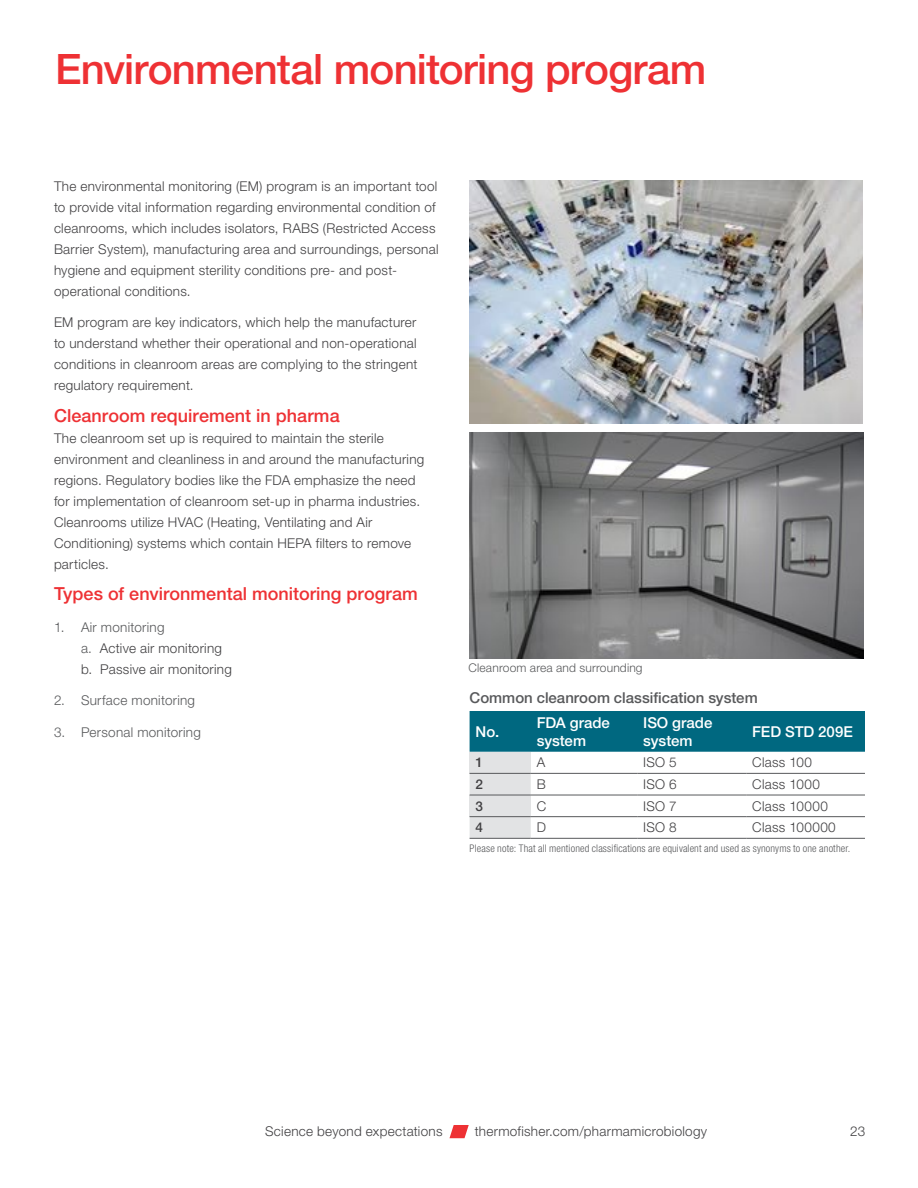
<style>
.page{position:relative;width:918px;height:1188px;background:#fff}
.page>*{position:absolute;margin:0;border:0;box-sizing:border-box;transform-origin:0 0}
.t1{font:500 42px "Helvetica Neue LTW1 G";letter-spacing:-.02em;color:#ee3134}
.t2{font:500 18px "Helvetica Neue LTW1 G";color:#ee3134}
.t3{font:500 15px/18px "Helvetica Neue LTW1 G";color:#fff}
.t4{font:500 15px "Helvetica Neue LTW1 G";color:#58595b}
.t5{font:300 13.5px/21px "Helvetica Neue LTW1 G";letter-spacing:.02em;color:#414042}
.t6{font:300 13.5px "Helvetica Neue LTW1 G";letter-spacing:.02em;color:#58595b}
.t7{font:500 13.5px "Helvetica Neue LTW1 G";color:#414042}
.t8{font:300 12px "Helvetica Neue LTW1 G";letter-spacing:.015em;color:#58595b}
.t9{font:300 condensed 10.5px "Helvetica Neue LTW1 G";letter-spacing:.015em;color:#58595b}
.s1{color:#58595b}
</style>
<div class="page">
<div style="left:470px;top:711px;width:395px;height:41px;background:#006880"></div>
<div style="left:470px;top:752px;width:61px;height:21px;background:#e2e3e4"></div>
<svg style="left:470px;top:774px;width:61px;height:64px;background:#dfe0e1"></svg>
<div style="left:470px;top:795px;width:61px;height:22px;background:#e2e3e4"></div>
<hr style="left:470px;top:773px;width:61px;height:1px;background:#58595b">
<hr style="left:531px;top:773px;width:106px;height:1px;background:#58595b">
<hr style="left:637px;top:773px;width:109px;height:1px;background:#58595b">
<hr style="left:746px;top:773px;width:119px;height:1px;background:#58595b">
<hr style="left:470px;top:795px;width:61px;height:1px;background:#58595b">
<hr style="left:531px;top:795px;width:106px;height:1px;background:#58595b">
<hr style="left:637px;top:795px;width:109px;height:1px;background:#58595b">
<hr style="left:746px;top:795px;width:119px;height:1px;background:#58595b">
<hr style="left:470px;top:816px;width:61px;height:1px;background:#58595b">
<hr style="left:531px;top:816px;width:106px;height:1px;background:#58595b">
<hr style="left:637px;top:816px;width:109px;height:1px;background:#58595b">
<hr style="left:746px;top:816px;width:119px;height:1px;background:#58595b">
<hr style="left:470px;top:838px;width:61px;height:1px;background:#58595b">
<hr style="left:531px;top:838px;width:106px;height:1px;background:#58595b">
<hr style="left:637px;top:838px;width:109px;height:1px;background:#58595b">
<hr style="left:746px;top:838px;width:119px;height:1px;background:#58595b">
<img style="left:470px;top:180px;width:393px;height:244px">
<img style="left:470px;top:432px;width:394px;height:226px">
<svg style="left:450px;top:1125px;width:19px;height:13px"></svg>
<h1 class="t1" style="left:55px;top:44px;width:653px">Environmental monitoring program</h1>
<p class="t5" style="left:54px;top:175px;width:386px">The environmental monitoring (EM) program is an important tool to provide vital information regarding environmental condition of cleanrooms, which includes isolators, RABS (Restricted Access Barrier System), manufacturing area and surroundings, personal hygiene and equipment sterility conditions pre- and post&shy;operational conditions.</p>
<p class="t5" style="left:54px;top:312px;width:365px;text-align:justify">EM program are key indicators, which help the manufacturer to understand whether their operational and non-operational conditions in cleanroom areas are complying to the stringent regulatory requirement.</p>
<h2 class="t2" style="left:54px;top:404px;width:287px">Cleanroom requirement in pharma</h2>
<p class="t5" style="left:54px;top:427px;width:372px">The cleanroom set up is required to maintain the sterile environment and cleanliness in and around the manufacturing regions. Regulatory bodies like the FDA emphasize the need for implementation of cleanroom set-up in pharma industries.<br>Cleanrooms utilize HVAC (Heating, Ventilating and Air Conditioning) systems which contain HEPA filters to remove particles.</p>
<h2 class="t2" style="left:54px;top:583px;width:365px">Types of environmental monitoring program</h2>
<p class="t5" style="left:81px;top:616px;width:152px;text-indent:-27px"><span class="s1">1. Air monitoring<br>a.</span> Active air monitoring b. Passive air monitoring</p>
<p class="t6" style="left:54px;top:692px;width:143px">2. Surface monitoring</p>
<p class="t6" style="left:54px;top:723px;width:148px">3. Personal monitoring</p>
<p class="t8" style="left:468px;top:660px;width:176px">Cleanroom area and surrounding</p>
<p class="t4" style="left:470px;top:688px;width:290px">Common cleanroom classification system</p>
<p class="t3" style="left:476px;top:722px;width:25px">No.</p>
<p class="t3" style="left:537px;top:713px;width:75px">FDA grade system</p>
<p class="t3" style="left:643px;top:713px;width:71px">ISO grade system</p>
<p class="t3" style="left:752px;top:722px;width:102px">FED STD 209E</p>
<p class="t7" style="left:476px;top:754px;width:9px">1</p>
<p class="t5" style="left:537px;top:752px;width:10px">A</p>
<p class="t5" style="left:643px;top:752px;width:35px">ISO 5</p>
<p class="t5" style="left:752px;top:752px;width:61px">Class 100</p>
<p class="t7" style="left:476px;top:776px;width:9px">2</p>
<p class="t5" style="left:537px;top:774px;width:11px">B</p>
<p class="t5" style="left:643px;top:774px;width:35px">ISO 6</p>
<p class="t5" style="left:752px;top:774px;width:69px">Class 1000</p>
<p class="t7" style="left:476px;top:798px;width:9px">3</p>
<p class="t5" style="left:537px;top:795px;width:11px">C</p>
<p class="t5" style="left:643px;top:795px;width:35px">ISO 7</p>
<p class="t5" style="left:752px;top:795px;width:77px">Class 10000</p>
<p class="t7" style="left:476px;top:819px;width:9px">4</p>
<p class="t5" style="left:537px;top:817px;width:11px">D</p>
<p class="t5" style="left:643px;top:817px;width:35px">ISO 8</p>
<p class="t5" style="left:752px;top:817px;width:85px">Class 100000</p>
<p class="t9" style="left:470px;top:842px;width:382px">Please note: That all mentioned classifications are equivalent and used as synonyms to one another.</p>
<p class="t5" style="left:265px;top:1120px;width:179px">Science beyond expectations</p>
<p class="t5" style="left:475px;top:1120px;width:234px">thermofisher.com/pharmamicrobiology</p>
<p class="t5" style="left:850px;top:1120px;width:17px">23</p>
</div>
